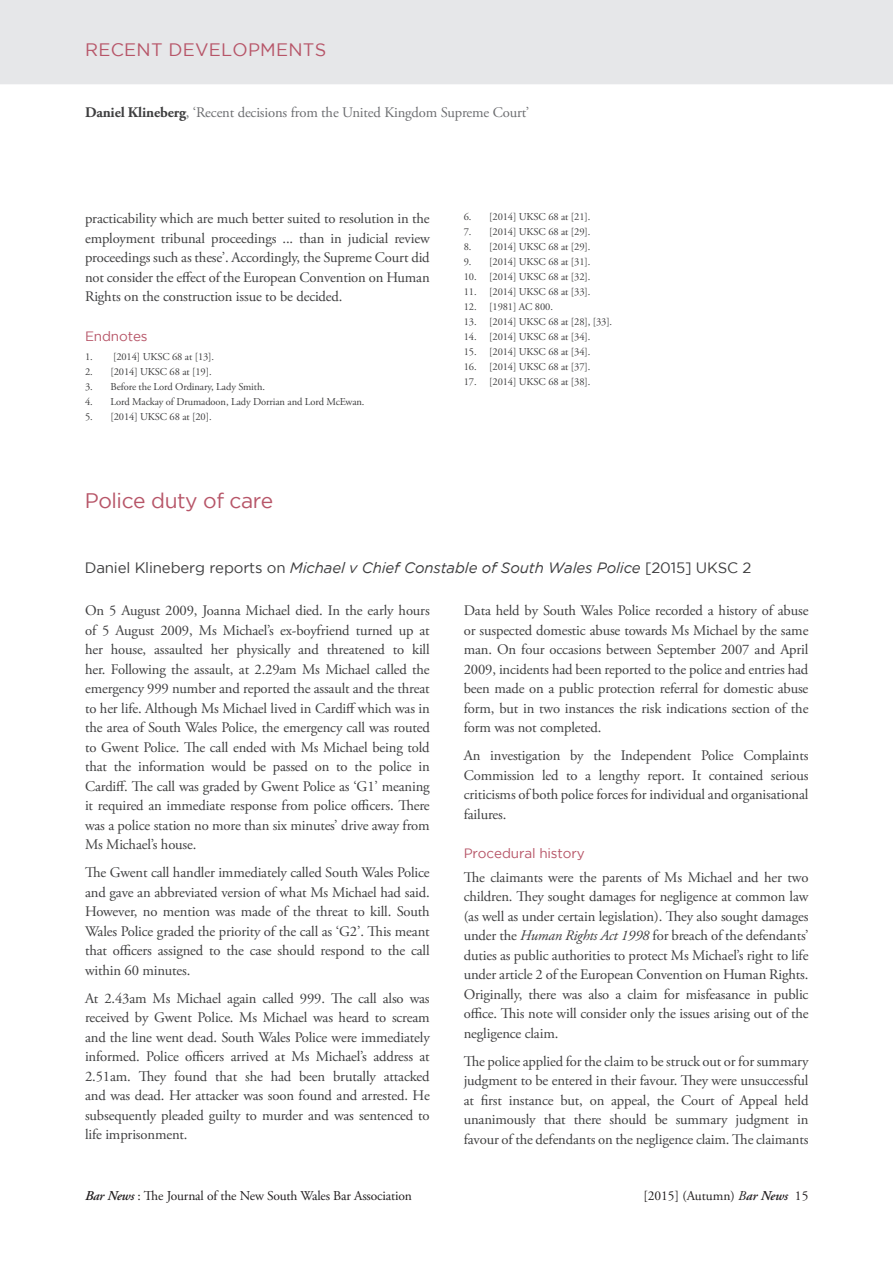
<style>
.page{position:relative;width:893px;height:1263px;background:#fff}
.page>*{position:absolute;margin:0;border:0;box-sizing:border-box;transform-origin:0 0}
.t1{font:21px "Gotham";letter-spacing:-.02em;color:#b75568}
.t2{font:18px "Gotham";letter-spacing:.015em;color:#b75568}
.t3{font:italic 15px "Gotham";letter-spacing:-.01em;color:#3e3e3f}
.t4{font:14.7px/19.5px "Adobe Garamond Pro";letter-spacing:-.01em;color:#3e3e3f;text-align:justify}
.t5{font:14.7px "Adobe Garamond Pro";letter-spacing:-.01em;color:#6c6d70}
.t6{font:13.5px "Adobe Garamond Pro";letter-spacing:-.01em;color:#231f20}
.t7{font:13.5px "Gotham";letter-spacing:-.01em;color:#b75568}
.t8{font:10.5px "Adobe Garamond Pro";letter-spacing:-.01em;color:#3e3e3f}
.s1{font-weight:700;color:#3e3e3f}
.s2{font-style:normal}
.s3{font-style:italic}
.s4{font-weight:600;font-style:italic}
</style>
<div class="page">
<div style="left:0;top:0;width:893px;height:84px;background:#e6e7e9"></div>
<p class="t2" style="left:85px;top:39px;width:243px">RECENT DEVELOPMENTS</p>
<p class="t5" style="left:85px;top:103px;width:446px"><span class="s1">Daniel Klineberg</span>, ‘Recent decisions from the United Kingdom Supreme Court’</p>
<p class="t4" style="left:85px;top:209px;width:346px">practicability which are much better suited to resolution in the employment tribunal proceedings ... than in judicial review proceedings such as these’. Accordingly, the Supreme Court did not consider the effect of the European Convention on Human Rights on the construction issue to be decided.</p>
<p class="t7" style="left:85px;top:328px;width:64px">Endnotes</p>
<p class="t8" style="left:85px;top:350px;width:131px">1. [2014] UKSC 68 at [13].</p>
<p class="t8" style="left:85px;top:365px;width:128px">2. [2014] UKSC 68 at [19].</p>
<p class="t8" style="left:85px;top:380px;width:181px">3. Before the Lord Ordinary, Lady Smith.</p>
<p class="t8" style="left:85px;top:395px;width:281px">4. Lord Mackay of Drumadoon, Lady Dorrian and Lord McEwan.</p>
<p class="t8" style="left:85px;top:410px;width:128px">5. [2014] UKSC 68 at [20].</p>
<h1 class="t1" style="left:85px;top:489px;width:190px">Police duty of care</h1>
<p class="t8" style="left:464px;top:211px;width:128px">6. [2014] UKSC 68 at [21].</p>
<p class="t8" style="left:464px;top:226px;width:128px">7. [2014] UKSC 68 at [29].</p>
<p class="t8" style="left:464px;top:241px;width:128px">8. [2014] UKSC 68 at [29].</p>
<p class="t8" style="left:464px;top:256px;width:128px">9. [2014] UKSC 68 at [31].</p>
<p class="t8" style="left:464px;top:271px;width:128px">10. [2014] UKSC 68 at [32].</p>
<p class="t8" style="left:464px;top:286px;width:128px">11. [2014] UKSC 68 at [33].</p>
<p class="t8" style="left:464px;top:301px;width:91px">12. [1981] AC 800.</p>
<p class="t8" style="left:464px;top:316px;width:150px">13. [2014] UKSC 68 at [28], [33].</p>
<p class="t8" style="left:464px;top:331px;width:128px">14. [2014] UKSC 68 at [34].</p>
<p class="t8" style="left:464px;top:346px;width:128px">15. [2014] UKSC 68 at [34].</p>
<p class="t8" style="left:464px;top:361px;width:128px">16. [2014] UKSC 68 at [37].</p>
<p class="t8" style="left:464px;top:376px;width:128px">17. [2014] UKSC 68 at [38].</p>
<p class="t3" style="left:85px;top:559px;width:668px"><span class="s2">Daniel Klineberg reports on</span> Michael v Chief Constable of South Wales Police <span class="s2">[2015] UKSC 2</span></p>
<p class="t4" style="left:85px;top:601px;width:346px">On 5 August 2009, Joanna Michael died. In the early hours of 5 August 2009, Ms Michael’s ex-boyfriend turned up at her house, assaulted her physically and threatened to kill her. Following the assault, at 2.29am Ms Michael called the emergency 999 number and reported the assault and the threat to her life. Although Ms Michael lived in Cardiff which was in the area of South Wales Police, the emergency call was routed to Gwent Police. The call ended with Ms Michael being told that the information would be passed on to the police in Cardiff. The call was graded by Gwent Police as ‘G1’ meaning it required an immediate response from police officers. There was a police station no more than six minutes’ drive away from Ms Michael’s house.</p>
<p class="t4" style="left:85px;top:863px;width:346px">The Gwent call handler immediately called South Wales Police and gave an abbreviated version of what Ms Michael had said.<br>However, no mention was made of the threat to kill. South Wales Police graded the priority of the call as ‘G2’. This meant that officers assigned to the case should respond to the call within 60 minutes.</p>
<p class="t4" style="left:85px;top:989px;width:346px">At 2.43am Ms Michael again called 999. The call also was received by Gwent Police. Ms Michael was heard to scream and the line went dead. South Wales Police were immediately informed. Police officers arrived at Ms Michael’s address at 2.51am. They found that she had been brutally attacked and was dead. Her attacker was soon found and arrested. He subsequently pleaded guilty to murder and was sentenced to life imprisonment.</p>
<p class="t4" style="left:464px;top:601px;width:346px">Data held by South Wales Police recorded a history of abuse or suspected domestic abuse towards Ms Michael by the same man. On four occasions between September 2007 and April 2009, incidents had been reported to the police and entries had been made on a public protection referral for domestic abuse form, but in two instances the risk indications section of the form was not completed.</p>
<p class="t4" style="left:464px;top:746px;width:346px">An investigation by the Independent Police Complaints Commission led to a lengthy report. It contained serious criticisms of both police forces for individual and organisational failures.</p>
<p class="t7" style="left:464px;top:846px;width:122px">Procedural history</p>
<p class="t4" style="left:464px;top:868px;width:346px">The claimants were the parents of Ms Michael and her two children. They sought damages for negligence at common law (as well as under certain legislation). They also sought damages under the <span class="s3">Human Rights Act 1998</span> for breach of the defendants’ duties as public authorities to protect Ms Michael’s right to life under article 2 of the European Convention on Human Rights.<br>Originally, there was also a claim for misfeasance in public office. This note will consider only the issues arising out of the negligence claim.</p>
<p class="t4" style="left:464px;top:1052px;width:346px">The police applied for the claim to be struck out or for summary judgment to be entered in their favour. They were unsuccessful at first instance but, on appeal, the Court of Appeal held unanimously that there should be summary judgment in favour of the defendants on the negligence claim. The claimants</p>
<p class="t6" style="left:85px;top:1188px;width:328px"><span class="s4">Bar News</span> : The Journal of the New South Wales Bar Association</p>
<p class="t6" style="left:643px;top:1188px;width:167px">[2015] (Autumn) <span class="s3">B</span><span class="s4">ar News</span> 15</p>
</div>
